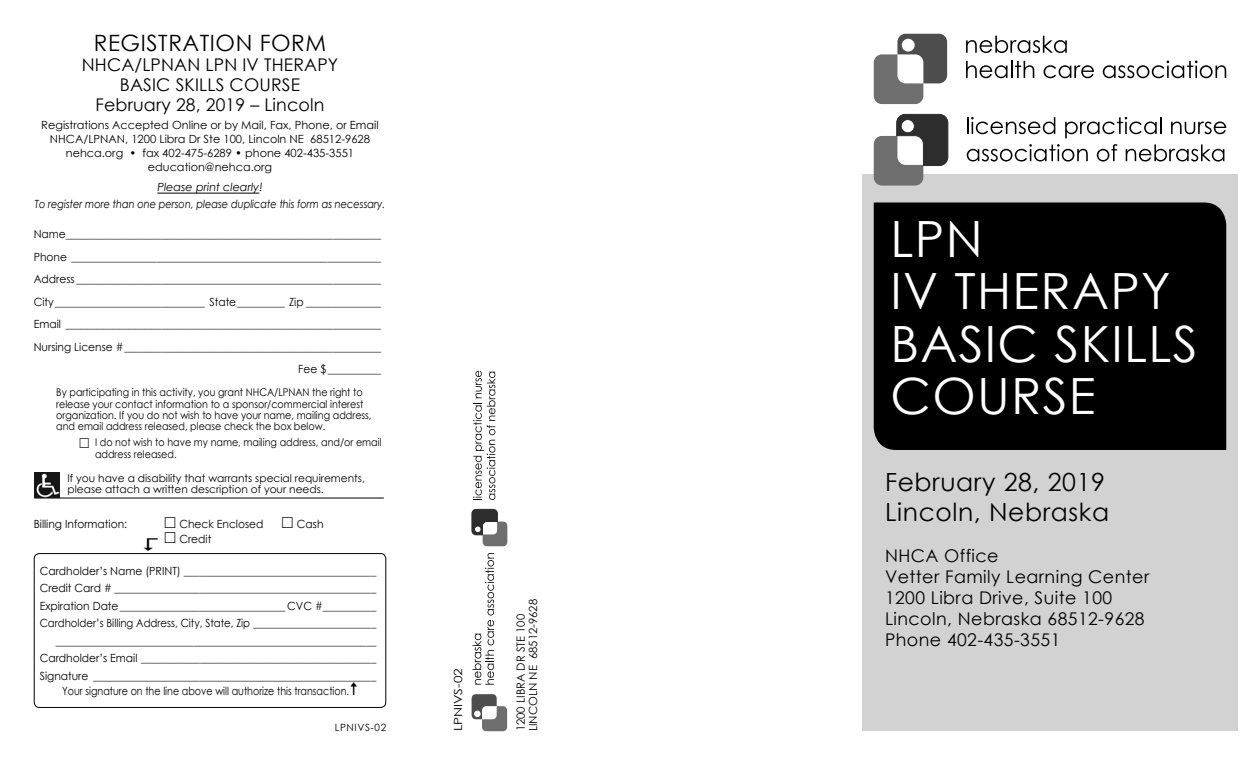
<style>
.page{position:relative;width:1260px;height:765px;background:#fff}
.page>*{position:absolute;margin:0;border:0;box-sizing:border-box;transform-origin:0 0}
.t1{font:50px/52.5px "Century Gothic";letter-spacing:.025em;color:#fff}
.t2{font:25px/30px "Century Gothic";letter-spacing:.025em;color:#000}
.t3{font:22.5px "Century Gothic";letter-spacing:.025em;color:#000}
.t4{font:17.5px/21px "Century Gothic";letter-spacing:.025em;color:#000;text-align:center}
.t5{font:11.25px/22.5px "Century Gothic";color:#000;text-align:right;scale:.95 1}
.t6{font:11.25px/13.8px "Century Gothic";color:#000;text-align:center}
.t7{font:italic 11.25px/17.5px "Century Gothic";color:#000;text-align:center}
.t8{font:11.25px "Century Gothic";color:#000;scale:.85 1}
.t9{font:11.25px "Century Gothic";color:#000;scale:1.2 1}
.t10{font:10.62px/11.2px "Century Gothic";color:#000;scale:.9 1}
.t11{font:10.62px/11.9px "Century Gothic";color:#000}
.t12{font:10px "Century Gothic";letter-spacing:.06em;color:#000}
</style>
<div class="page">
<div style="left:862px;top:175px;width:376px;height:556px;background:#d2d2d2"></div>
<hr style="left:157px;top:193px;width:102px;height:1px;background:#000">
<hr style="left:34px;top:498px;width:350px;height:1px;background:#000">
<img style="left:34px;top:472px;width:26px;height:26px">
<div style="left:874px;top:202px;width:352px;height:248px;background:#000"></div>
<div style="left:34px;top:553px;width:352px;height:155px;border:1px solid #000;border-radius:5px"></div>
<svg style="left:967px;top:117px;width:88px;height:17px"></svg>
<svg style="left:1065px;top:117px;width:97px;height:21px"></svg>
<svg style="left:1171px;top:122px;width:55px;height:12px"></svg>
<svg style="left:967px;top:144px;width:121px;height:18px"></svg>
<svg style="left:1097px;top:144px;width:20px;height:18px"></svg>
<svg style="left:1126px;top:144px;width:98px;height:18px"></svg>
<svg style="left:874px;top:114px;width:75px;height:72px"></svg>
<svg style="left:966px;top:36px;width:101px;height:17px"></svg>
<svg style="left:966px;top:61px;width:68px;height:17px"></svg>
<svg style="left:1044px;top:65px;width:50px;height:13px"></svg>
<svg style="left:1103px;top:61px;width:123px;height:17px"></svg>
<svg style="left:874px;top:34px;width:73px;height:70px"></svg>
<svg style="left:473px;top:371px;width:22px;height:129px"></svg>
<svg style="left:472px;top:509px;width:35px;height:37px"></svg>
<svg style="left:473px;top:553px;width:21px;height:132px"></svg>
<svg style="left:472px;top:694px;width:35px;height:37px"></svg>
<h3 class="t3" style="left:94px;top:27px;width:234px">REGISTRATION FORM</h3>
<h3 class="t4" style="left:82px;top:54px;width:258px;line-height:20px">NHCA/LPNAN LPN IV THERAPY<br>BASIC SKILLS COURSE<br>February 28, 2019 – Lincoln</h3>
<p class="t6" style="left:41px;top:118px;width:339px">Registrations Accepted Online or by Mail, Fax, Phone, or Email NHCA/LPNAN, 1200 Libra Dr Ste 100, Lincoln NE 68512-9628 nehca.org • fax 402-475-6289 • phone 402-435-3551 education@nehca.org</p>
<p class="t7" style="left:35px;top:178px;width:352px">Please print clearly!<br>To register more than one person, please duplicate this form as necessary.</p>
<p class="t5" style="left:34px;top:223px;width:367px">Name___________________________________________________________ Phone __________________________________________________________ Address _________________________________________________________ City____________________________ State_________ Zip ______________ Email ___________________________________________________________ Nursing License #________________________________________________ Fee $__________</p>
<p class="t10" style="left:56px;top:387px;width:352px">By participating in this activity, you grant NHCA/LPNAN the right to release your contact information to a sponsor/commercial interest organization. If you do not wish to have your name, mailing address, and email address released, please check the box below.</p>
<p class="t10" style="left:95px;top:436px;width:320px">I do not wish to have my name, mailing address, and/or email address released.</p>
<p class="t11" style="left:68px;top:472px;width:299px">If you have a disability that warrants special requirements, please attach a written description of your needs.</p>
<p class="t5" style="left:34px;top:513px;width:100px">Billing Information:</p>
<p class="t5" style="left:179px;top:513px;width:90px">Check Enclosed</p>
<p class="t5" style="left:297px;top:513px;width:30px">Cash</p>
<p class="t5" style="left:179px;top:528px;width:35px">Credit</p>
<p class="t5" style="left:40px;top:562px;width:356px;line-height:17.5px">Cardholder’s Name (PRINT) ____________________________________ Credit Card # _________________________________________________ Expiration Date_______________________________ CVC #__________ Cardholder’s Billing Address, City, State, Zip _______________________ ____________________________________________________________ Cardholder’s Email ____________________________________________ Signature _____________________________________________________</p>
<p class="t8" style="left:62px;top:683px;width:350px">Your signature on the line above will authorize this transaction.•</p>
<p class="t12" style="left:335px;top:721px;width:53px">LPNIVS-02</p>
<p class="t9" style="left:450px;top:731px;width:54px;rotate:-90deg">LPNIVS-02</p>
<p class="t6" style="left:514px;top:731px;width:134px;line-height:12.5px;text-align:left;rotate:-90deg">1200 LIBRA DR STE 100<br>LINCOLN NE 68512-9628</p>
<h1 class="t1" style="left:891px;top:212px;width:308px">LPN<br>IV THERAPY<br>BASIC SKILLS<br>COURSE</h1>
<h2 class="t2" style="left:885px;top:467px;width:226px">February 28, 2019<br>Lincoln, Nebraska</h2>
<h3 class="t4" style="left:885px;top:545px;width:266px;text-align:left">NHCA Office<br>Vetter Family Learning Center<br>1200 Libra Drive, Suite 100<br>Lincoln, Nebraska 68512-9628<br>Phone 402-435-3551</h3>
</div>
